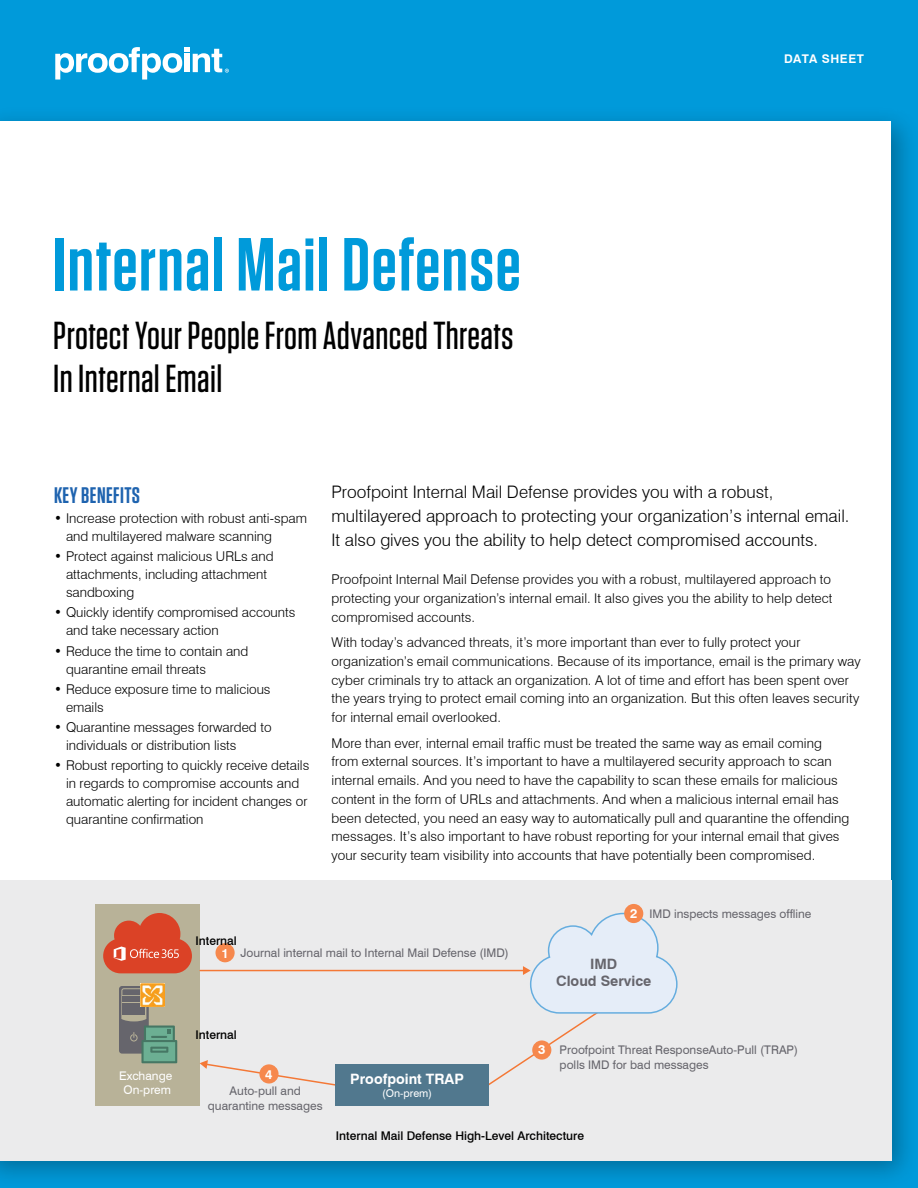
<style>
.page{position:relative;width:918px;height:1188px;background:#009ada}
.page>*{position:absolute;margin:0;border:0;box-sizing:border-box;transform-origin:0 0}
.t1{font:600 75px "Tungsten";letter-spacing:.02em;color:#009ada}
.t2{font:500 39px/43.5px "Tungsten";letter-spacing:.01em;color:#000}
.t3{font:600 22.5px "Tungsten";letter-spacing:.02em;color:#1e63af}
.t4{font:300 17.25px/24px "Swiss 721 BT";color:#000}
.t5{font:700 14.25px/17.1px "Swiss 721 BT";color:#66656c;text-align:center}
.t6{font:700 14.25px "Swiss 721 BT";color:#fff}
.t7{font:300 13.5px/18.8px "Swiss 721 BT";letter-spacing:.005em;color:#000}
.t8{font:700 12.9px "Swiss 721 BT";color:#fff}
.t9{font:500 12px "Swiss 721 BT";color:#000}
.t10{font:700 12px "Swiss 721 BT";letter-spacing:.05em;color:#fff}
.t11{font:11.85px/14.2px "Swiss 721 BT";color:#66656c;text-align:center}
.t12{font:11.85px/14.2px "Swiss 721 BT";color:#fff;text-align:center}
.t13{font:10.8px "Swiss 721 BT";color:#fff}
.s1{font-weight:700;font-size:12.9px;color:#fff}
</style>
<div class="page">
<div style="left:0;top:105px;width:918px;height:1083px;background:#000;opacity:.3"></div>
<div style="left:0;top:122px;width:891px;height:1039px;background:#fff"></div>
<svg style="left:55px;top:47px;width:174px;height:33px"></svg>
<div style="left:0;top:880px;width:892px;height:281px;background:#ebebec"></div>
<div style="left:95px;top:904px;width:105px;height:201px;background:#b8b298"></div>
<div style="left:335px;top:1064px;width:154px;height:41px;background:#51788e"></div>
<div style="left:624px;top:904px;width:19px;height:19px;background:#f6884d;border-radius:50%"></div>
<svg style="left:200px;top:912px;width:478px;height:174px"></svg>
<div style="left:216px;top:943px;width:19px;height:19px;background:#f6884d;border-radius:50%"></div>
<div style="left:259px;top:1064px;width:20px;height:20px;background:#f6884d;border-radius:50%"></div>
<div style="left:532px;top:1040px;width:19px;height:20px;background:#f6884d;border-radius:50%"></div>
<svg style="left:103px;top:913px;width:89px;height:60px"></svg>
<svg style="left:119px;top:986px;width:58px;height:77px"></svg>
<img style="left:141px;top:983px;width:23px;height:24px">
<h1 class="t1" style="left:53px;top:225px;width:469px">Internal Mail Defense</h1>
<h2 class="t2" style="left:53px;top:314px;width:462px">Protect Your People From Advanced Threats<br>In Internal Email</h2>
<p class="t10" style="left:784px;top:51px;width:81px">DATA SHEET</p>
<h3 class="t3" style="left:54px;top:483px;width:88px">KEY BENEFITS</h3>
<p class="t7" style="left:66px;top:509px;width:243px;line-height:18px;text-indent:-12px">• Increase protection with robust anti-spam and multilayered malware scanning</p>
<p class="t7" style="left:66px;top:547px;width:209px;line-height:18px;text-indent:-12px">• Protect against malicious URLs and attachments, including attachment sandboxing</p>
<p class="t7" style="left:66px;top:603px;width:231px;line-height:18px;text-indent:-12px">• Quickly identify compromised accounts and take necessary action</p>
<p class="t7" style="left:66px;top:642px;width:184px;line-height:18px;text-indent:-12px">• Reduce the time to contain and quarantine email threats</p>
<p class="t7" style="left:66px;top:680px;width:206px;line-height:18px;text-indent:-12px">• Reduce exposure time to malicious emails</p>
<p class="t7" style="left:66px;top:718px;width:207px;line-height:18px;text-indent:-12px">• Quarantine messages forwarded to individuals or distribution lists</p>
<p class="t7" style="left:66px;top:756px;width:245px;line-height:18px;text-indent:-12px">• Robust reporting to quickly receive details in regards to compromise accounts and automatic alerting for incident changes or quarantine confirmation</p>
<p class="t9" style="left:196px;top:933px;width:43px">Internal</p>
<p class="t4" style="left:332px;top:480px;width:520px">Proofpoint Internal Mail Defense provides you with a robust, multilayered approach to protecting your organization’s internal email.<br>It also gives you the ability to help detect compromised accounts.</p>
<p class="t7" style="left:332px;top:570px;width:503px;text-align:justify">Proofpoint Internal Mail Defense provides you with a robust, multilayered approach to protecting your organization’s internal email. It also gives you the ability to help detect compromised accounts.</p>
<p class="t7" style="left:332px;top:633px;width:531px">With today’s advanced threats, it’s more important than ever to fully protect your organization’s email communications. Because of its importance, email is the primary way cyber criminals try to attack an organization. A lot of time and effort has been spent over the years trying to protect email coming into an organization. But this often leaves security for internal email overlooked.</p>
<p class="t7" style="left:332px;top:733px;width:519px">More than ever, internal email traffic must be treated the same way as email coming from external sources. It’s important to have a multilayered security approach to scan internal emails. And you need to have the capability to scan these emails for malicious content in the form of URLs and attachments. And when a malicious internal email has been detected, you need an easy way to automatically pull and quarantine the offending messages. It’s also important to have robust reporting for your internal email that gives your security team visibility into accounts that have potentially been compromised.</p>
<p class="t8" style="left:630px;top:906px;width:9px">2</p>
<p class="t11" style="left:649px;top:907px;width:164px">IMD inspects messages offline</p>
<p class="t12" style="left:119px;top:1068px;width:55px">Exchange<br>On-prem</p>
<p class="t11" style="left:221px;top:946px;width:289px"><span class="s1">1</span> Journal internal mail to Internal Mail Defense (IMD)</p>
<p class="t9" style="left:196px;top:1027px;width:43px">Internal</p>
<p class="t8" style="left:265px;top:1066px;width:9px">4</p>
<p class="t11" style="left:208px;top:1084px;width:116px">Auto-pull and quarantine messages</p>
<p class="t6" style="left:350px;top:1071px;width:115px">Proofpoint TRAP</p>
<p class="t13" style="left:382px;top:1087px;width:51px">(On-prem)</p>
<p class="t5" style="left:556px;top:955px;width:97px">IMD<br>Cloud Service</p>
<p class="t8" style="left:538px;top:1042px;width:9px">3</p>
<p class="t11" style="left:560px;top:1043px;width:240px;text-align:left">Proofpoint Threat ResponseAuto-Pull (TRAP) polls IMD for bad messages</p>
<p class="t9" style="left:336px;top:1129px;width:250px">Internal Mail Defense High-Level Architecture</p>
</div>
